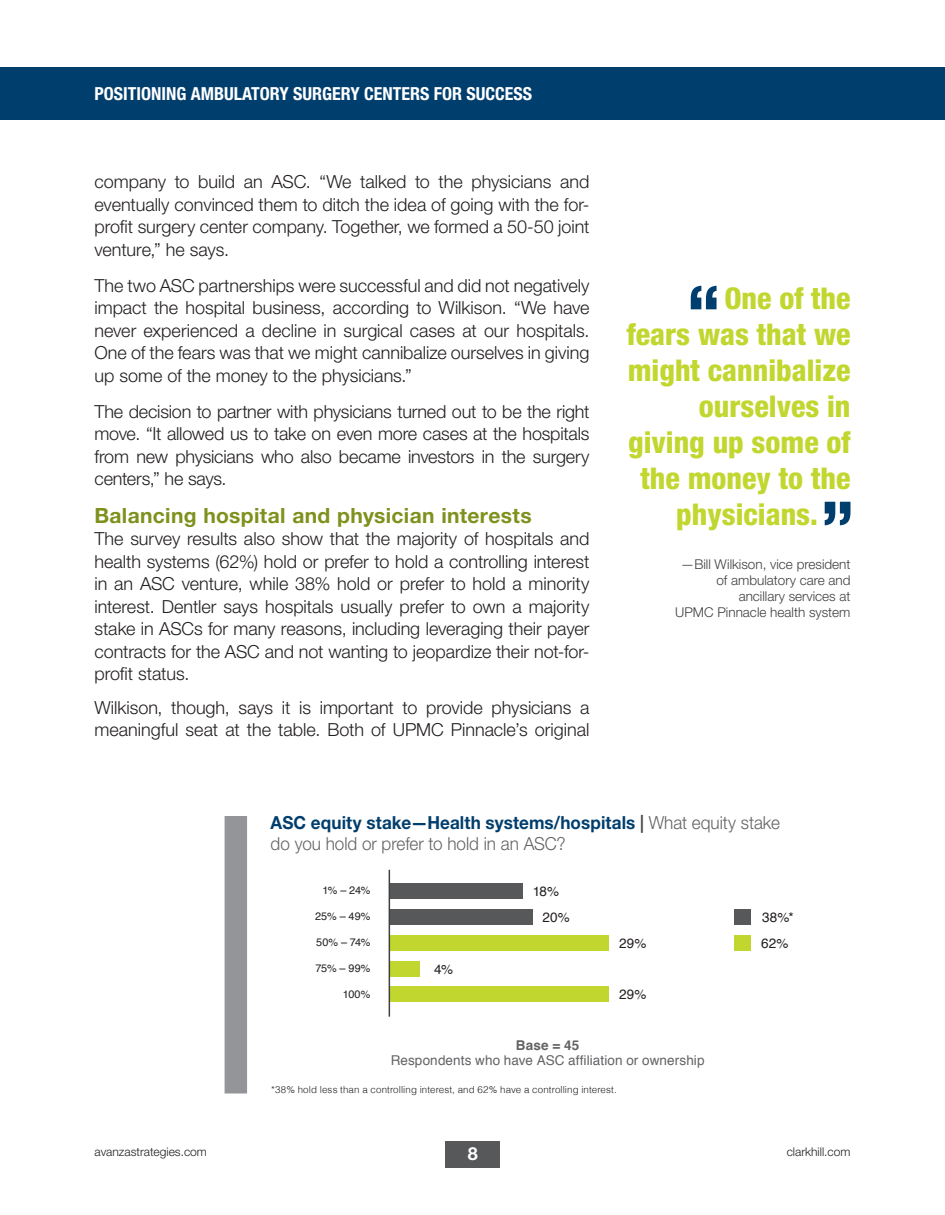
<style>
.page{position:relative;width:945px;height:1215px;background:#fff}
.page>*{position:absolute;margin:0;border:0;box-sizing:border-box;transform-origin:0 0}
.t1{font:800 condensed 30px "Helvetica Neue LT Std";color:#c1d72f}
.t2{font:700 21px "Helvetica Neue LT Std";letter-spacing:.015em;color:#7e911c}
.t3{font:300 18px/22.5px "Helvetica Neue LT Std";letter-spacing:-.005em;color:#231f20;text-align:justify}
.t4{font:300 18px/21px "Helvetica Neue LT Std";letter-spacing:-.005em;color:#636366;scale:.95 1}
.t5{font:700 condensed 18px "Helvetica Neue LT Std";color:#fff}
.t6{font:700 18px "Helvetica Neue LT Std";color:#fff}
.t7{font:300 13.5px/16.2px "Helvetica Neue LT Std";color:#404041;text-align:right}
.t8{font:13.5px/15px "Helvetica";letter-spacing:.005em;color:#636366;text-align:center}
.t9{font:13.5px/26.4px "Helvetica";letter-spacing:.015em;color:#231f20}
.t10{font:300 12px "Helvetica Neue LT Std";color:#231f20}
.t11{font:10.8px "Helvetica";letter-spacing:.005em;color:#231f20}
.t12{font:300 9.75px "Helvetica";letter-spacing:.01em;color:#231f20}
.s1{font-weight:700;color:#003e6d}
.s2{font-weight:700;color:#4b4c4d}
.s3{font-weight:700}
</style>
<div class="page">
<div style="left:446px;top:1141px;width:54px;height:26px;background:#57585a"></div>
<div style="left:0;top:68px;width:945px;height:52px;background:#003e6d"></div>
<div style="left:389px;top:961px;width:31px;height:16px;background:#c1d72f"></div>
<div style="left:389px;top:935px;width:220px;height:16px;background:#c1d72f"></div>
<div style="left:389px;top:909px;width:143px;height:16px;background:#57585a"></div>
<div style="left:389px;top:883px;width:133px;height:16px;background:#57585a"></div>
<div style="left:389px;top:986px;width:220px;height:16px;background:#c1d72f"></div>
<hr style="left:389px;top:870px;width:1px;height:147px;background:#404041">
<div style="left:734px;top:909px;width:16px;height:16px;background:#57585a"></div>
<div style="left:734px;top:935px;width:16px;height:16px;background:#c1d72f"></div>
<div style="left:225px;top:816px;width:22px;height:277px;background:#939598"></div>
<svg style="left:691px;top:286px;width:26px;height:23px"></svg>
<svg style="left:825px;top:502px;width:25px;height:23px"></svg>
<p class="t5" style="left:94px;top:83px;width:439px">POSITIONING AMBULATORY SURGERY CENTERS FOR SUCCESS</p>
<p class="t3" style="left:94px;top:170px;width:497px">company to build an ASC. “We talked to the physicians and eventually convinced them to ditch the idea of going with the for&shy;profit surgery center company. Together, we formed a 50-50 joint venture,” he says.</p>
<p class="t3" style="left:94px;top:274px;width:497px">The two ASC partnerships were successful and did not negatively impact the hospital business, according to Wilkison. “We have never experienced a decline in surgical cases at our hospitals.<br>One of the fears was that we might cannibalize ourselves in giving up some of the money to the physicians.”</p>
<p class="t3" style="left:94px;top:400px;width:497px">The decision to partner with physicians turned out to be the right move. “It allowed us to take on even more cases at the hospitals from new physicians who also became investors in the surgery centers,” he says.</p>
<p class="t2" style="left:94px;top:502px;width:439px">Balancing hospital and physician interests</p>
<p class="t3" style="left:94px;top:527px;width:497px">The survey results also show that the majority of hospitals and health systems (62%) hold or prefer to hold a controlling interest in an ASC venture, while 38% hold or prefer to hold a minority interest. Dentler says hospitals usually prefer to own a majority stake in ASCs for many reasons, including leveraging their payer contracts for the ASC and not wanting to jeopardize their not-for&shy;profit status.</p>
<p class="t3" style="left:94px;top:696px;width:497px">Wilkison, though, says it is important to provide physicians a meaningful seat at the table. Both of UPMC Pinnacle’s original</p>
<p class="t1" style="left:724px;top:280px;width:128px">One of the</p>
<p class="t1" style="left:627px;top:316px;width:225px">fears was that we</p>
<p class="t1" style="left:628px;top:352px;width:224px">might cannibalize</p>
<p class="t1" style="left:699px;top:388px;width:153px">ourselves in</p>
<p class="t1" style="left:628px;top:424px;width:224px">giving up some of</p>
<p class="t1" style="left:640px;top:460px;width:212px">the money to the</p>
<p class="t1" style="left:676px;top:496px;width:143px">physicians.</p>
<p class="t7" style="left:675px;top:555px;width:177px">—Bill Wilkison, vice president of ambulatory care and ancillary services at<br>UPMC Pinnacle health system</p>
<p class="t4" style="left:271px;top:812px;width:538px"><span class="s1">ASC equity stake—Health systems/hospitals</span> <span class="s2">|</span> What equity stake do you hold or prefer to hold in an ASC?</p>
<p class="t11" style="left:323px;top:882px;width:49px">1% – 24%</p>
<p class="t11" style="left:315px;top:908px;width:57px">25% – 49%</p>
<p class="t11" style="left:316px;top:934px;width:56px">50% – 74%</p>
<p class="t11" style="left:315px;top:960px;width:57px">75% – 99%</p>
<p class="t11" style="left:343px;top:986px;width:29px">100%</p>
<p class="t9" style="left:434px;top:956px;width:21px">4%</p>
<p class="t9" style="left:533px;top:878px;width:28px">18%</p>
<p class="t9" style="left:542px;top:904px;width:29px">20%</p>
<p class="t9" style="left:619px;top:931px;width:29px">29%</p>
<p class="t9" style="left:619px;top:982px;width:29px">29%</p>
<p class="t8" style="left:391px;top:1038px;width:315px"><span class="s3">Base = 45<br></span>Respondents who have ASC affiliation or ownership</p>
<p class="t12" style="left:271px;top:1082px;width:347px">*38% hold less than a controlling interest, and 62% have a controlling interest.</p>
<p class="t9" style="left:761px;top:904px;width:34px">38%*<br>62%</p>
<p class="t10" style="left:94px;top:1144px;width:114px">avanzastrategies.com</p>
<p class="t6" style="left:468px;top:1143px;width:12px">8</p>
<p class="t10" style="left:787px;top:1144px;width:65px">clarkhill.com</p>
</div>
